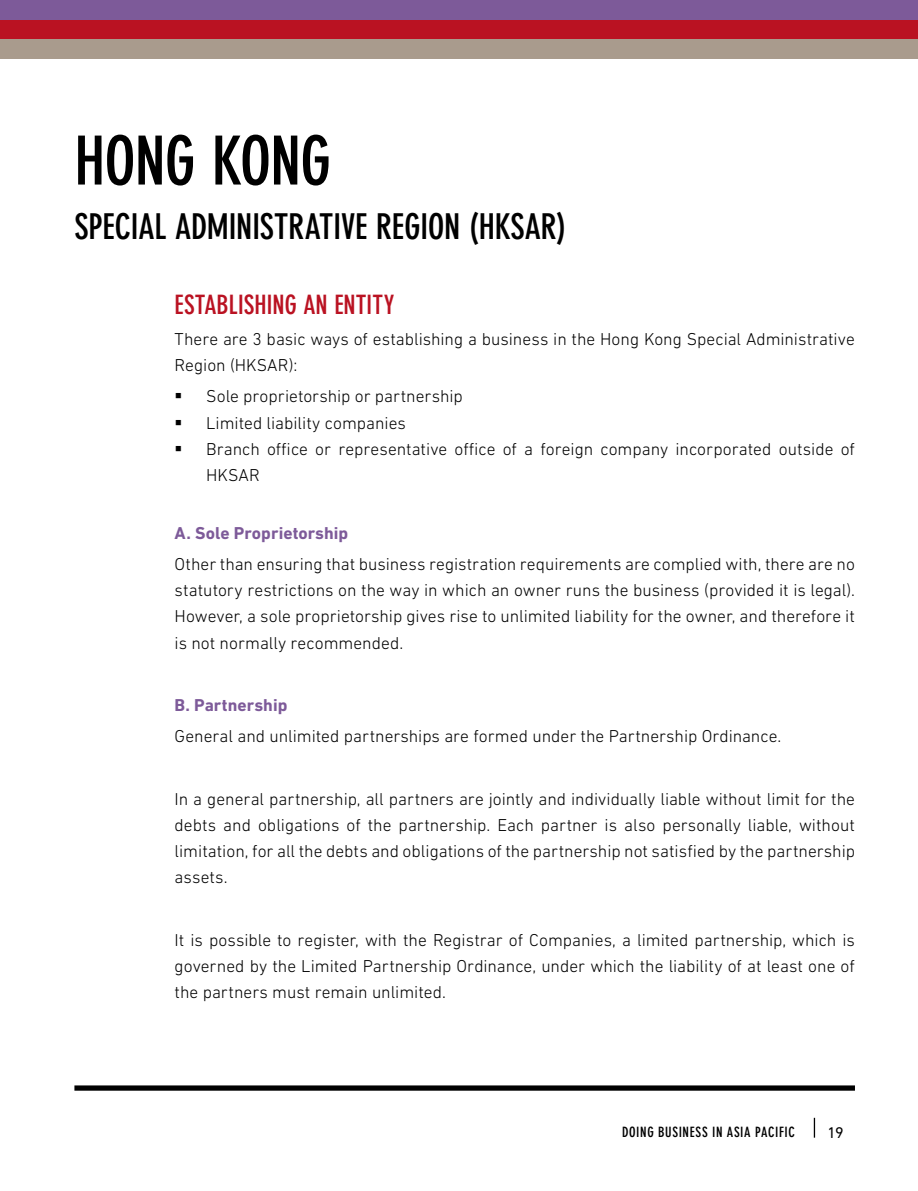
<style>
.page{position:relative;width:918px;height:1191px;background:#fff}
.page>*{position:absolute;margin:0;border:0;box-sizing:border-box;transform-origin:0 0}
.t1{font:700 condensed 66.5px "DIN Neuzeit Grotesk Std";letter-spacing:-.01em;color:#000}
.t2{font:700 condensed 35px "DIN Neuzeit Grotesk Std";letter-spacing:-.01em;color:#000}
.t3{font:700 condensed 26.25px "DIN Neuzeit Grotesk Std";color:#ba1222}
.t4{font:300 17.5px/26.2px "DIN Next LT Pro";color:#000;text-align:justify}
.t5{font:700 17.5px "DIN Next LT Pro";letter-spacing:.005em;color:#7d5a99}
.t6{font:15.75px "DIN Next LT Pro";color:#000}
.t7{font:700 condensed 14px "DIN Neuzeit Grotesk Std";letter-spacing:.04em;color:#000}
</style>
<div class="page">
<div style="left:74px;top:1085px;width:781px;height:5px;background:#000"></div>
<svg style="left:814px;top:1117px;width:1px;height:20px"></svg>
<div style="left:0;top:39px;width:918px;height:20px;background:#a99b8d"></div>
<div style="left:0;top:19px;width:918px;height:20px;background:#ba1222"></div>
<div style="left:0;top:0;width:918px;height:20px;background:#7d5a99"></div>
<hr style="left:0;top:0;width:1px;height:1191px;background:#a99b8d">
<h1 class="t1" style="left:74px;top:122px;width:258px">HONG KONG</h1>
<h2 class="t2" style="left:74px;top:206px;width:494px">SPECIAL ADMINISTRATIVE REGION (HKSAR)</h2>
<h3 class="t3" style="left:175px;top:289px;width:221px">ESTABLISHING AN ENTITY</h3>
<p class="t4" style="left:175px;top:325px;width:682px">There are 3 basic ways of establishing a business in the Hong Kong Special Administrative<br>Region (HKSAR):</p>
<p class="t4" style="left:175px;top:383px;width:290px">▪ Sole proprietorship or partnership</p>
<p class="t4" style="left:175px;top:409px;width:233px">▪ Limited liability companies</p>
<p class="t4" style="left:206px;top:435px;width:650px;text-indent:-32px">▪ Branch office or representative office of a foreign company incorporated outside of<br>HKSAR</p>
<p class="t5" style="left:175px;top:522px;width:175px">A. Sole Proprietorship</p>
<p class="t4" style="left:175px;top:550px;width:682px">Other than ensuring that business registration requirements are complied with, there are no statutory restrictions on the way in which an owner runs the business (provided it is legal).<br>However, a sole proprietorship gives rise to unlimited liability for the owner, and therefore it is not normally recommended.</p>
<p class="t5" style="left:175px;top:695px;width:114px">B. Partnership</p>
<p class="t4" style="left:175px;top:723px;width:608px">General and unlimited partnerships are formed under the Partnership Ordinance.</p>
<p class="t4" style="left:175px;top:785px;width:682px">In a general partnership, all partners are jointly and individually liable without limit for the debts and obligations of the partnership. Each partner is also personally liable, without limitation, for all the debts and obligations of the partnership not satisfied by the partnership assets.</p>
<p class="t4" style="left:175px;top:926px;width:682px">It is possible to register, with the Registrar of Companies, a limited partnership, which is governed by the Limited Partnership Ordinance, under which the liability of at least one of the partners must remain unlimited.</p>
<p class="t7" style="left:622px;top:1123px;width:174px">DOING BUSINESS IN ASIA PACIFIC</p>
<p class="t6" style="left:827px;top:1123px;width:18px">19</p>
</div>
